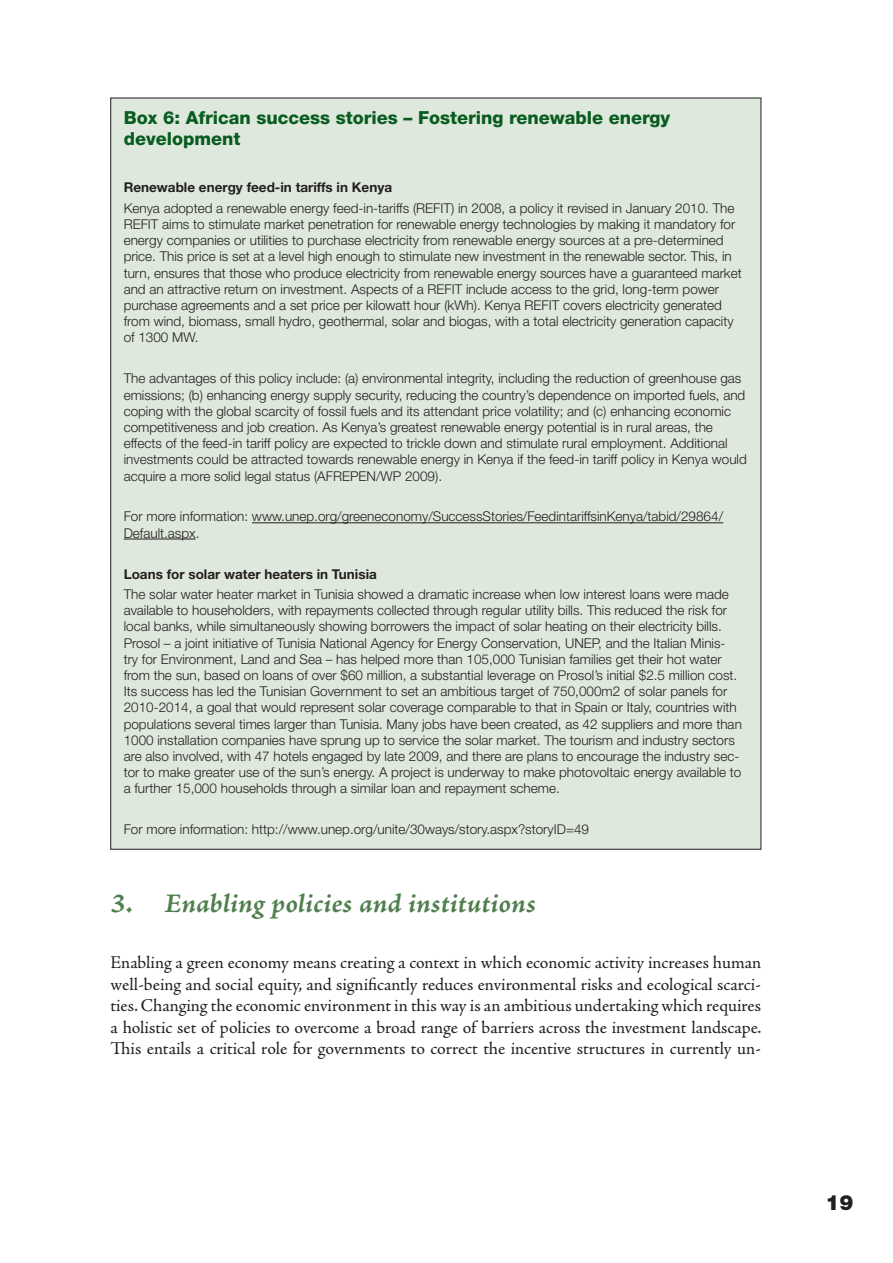
<style>
.page{position:relative;width:893px;height:1263px;background:#fff}
.page>*{position:absolute;margin:0;border:0;box-sizing:border-box;transform-origin:0 0}
._05_Subhead_1{font:27px "Adobe Jenson Pro Bold It Capt";color:#507f4e}
.t1{font:900 21px "Helvetica Neue LT Std";color:#231f20}
._01_Body_text{font:18px/21.6px "Adobe Jenson Pro";letter-spacing:-.005em;color:#231f20;text-align:justify}
.t2{font:800 18px/21.6px "Helvetica Neue LT Std";color:#085c1f}
.t3{font:300 13.5px/16.2px "Helvetica Neue LT Std";color:#231f20}
.s1{font-weight:700}
</style>
<div class="page">
<div style="left:111px;top:98px;width:650px;height:751px;background:#dee8dc"></div>
<hr style="left:252px;top:522px;width:471px;height:1px;background:#231f20">
<hr style="left:124px;top:539px;width:72px;height:1px;background:#231f20">
<p class="t2" style="left:124px;top:107px;width:548px">Box 6: African success stories – Fostering renewable energy development</p>
<p class="t3" style="left:124px;top:177px;width:612px;line-height:20.4px"><span class="s1">Renewable energy feed-in tariffs in Kenya<br></span>Kenya adopted a renewable energy feed-in-tariffs (REFIT) in 2008, a policy it revised in January 2010. The</p>
<p class="t3" style="left:124px;top:216px;width:619px">REFIT aims to stimulate market penetration for renewable energy technologies by making it mandatory for energy companies or utilities to purchase electricity from renewable energy sources at a pre-determined price. This price is set at a level high enough to stimulate new investment in the renewable sector. This, in turn, ensures that those who produce electricity from renewable energy sources have a guaranteed market and an attractive return on investment. Aspects of a REFIT include access to the grid, long-term power purchase agreements and a set price per kilowatt hour (kWh). Kenya REFIT covers electricity generated from wind, biomass, small hydro, geothermal, solar and biogas, with a total electricity generation capacity of 1300 MW.</p>
<p class="t3" style="left:124px;top:370px;width:625px">The advantages of this policy include: (a) environmental integrity, including the reduction of greenhouse gas emissions; (b) enhancing energy supply security, reducing the country’s dependence on imported fuels, and coping with the global scarcity of fossil fuels and its attendant price volatility; and (c) enhancing economic competitiveness and job creation. As Kenya’s greatest renewable energy potential is in rural areas, the effects of the feed-in tariff policy are expected to trickle down and stimulate rural employment. Additional investments could be attracted towards renewable energy in Kenya if the feed-in tariff policy in Kenya would acquire a more solid legal status (AFREPEN/WP 2009).</p>
<p class="t3" style="left:124px;top:508px;width:601px">For more information: www.unep.org/greeneconomy/SuccessStories/FeedintariffsinKenya/tabid/29864/<br>Default.aspx.</p>
<p class="t3" style="left:124px;top:563px;width:607px;line-height:20.4px"><span class="s1">Loans for solar water heaters in Tunisia<br></span>The solar water heater market in Tunisia showed a dramatic increase when low interest loans were made</p>
<p class="t3" style="left:124px;top:602px;width:620px">available to householders, with repayments collected through regular utility bills. This reduced the risk for local banks, while simultaneously showing borrowers the impact of solar heating on their electricity bills.<br>Prosol – a joint initiative of Tunisia National Agency for Energy Conservation, UNEP, and the Italian Minis&shy;try for Environment, Land and Sea – has helped more than 105,000 Tunisian families get their hot water from the sun, based on loans of over $60 million, a substantial leverage on Prosol’s initial $2.5 million cost.<br>Its success has led the Tunisian Government to set an ambitious target of 750,000m2 of solar panels for 2010-2014, a goal that would represent solar coverage comparable to that in Spain or Italy, countries with populations several times larger than Tunisia. Many jobs have been created, as 42 suppliers and more than 1000 installation companies have sprung up to service the solar market. The tourism and industry sectors are also involved, with 47 hotels engaged by late 2009, and there are plans to encourage the industry sec&shy;tor to make greater use of the sun’s energy. A project is underway to make photovoltaic energy available to a further 15,000 households through a similar loan and repayment scheme.</p>
<p class="t3" style="left:124px;top:821px;width:467px">For more information: http://www.unep.org/unite/30ways/story.aspx?storyID=49</p>
<p class="_05_Subhead_1" style="left:111px;top:887px;width:427px">3. Enabling policies and institutions</p>
<p class="_01_Body_text" style="left:111px;top:952px;width:652px">Enabling a green economy means creating a context in which economic activity increases human well-being and social equity, and significantly reduces environmental risks and ecological scarci&shy;ties. Changing the economic environment in this way is an ambitious undertaking which requires a holistic set of policies to overcome a broad range of barriers across the investment landscape.<br>This entails a critical role for governments to correct the incentive structures in currently un-</p>
<h2 class="t1" style="left:826px;top:1190px;width:30px">19</h2>
</div>
